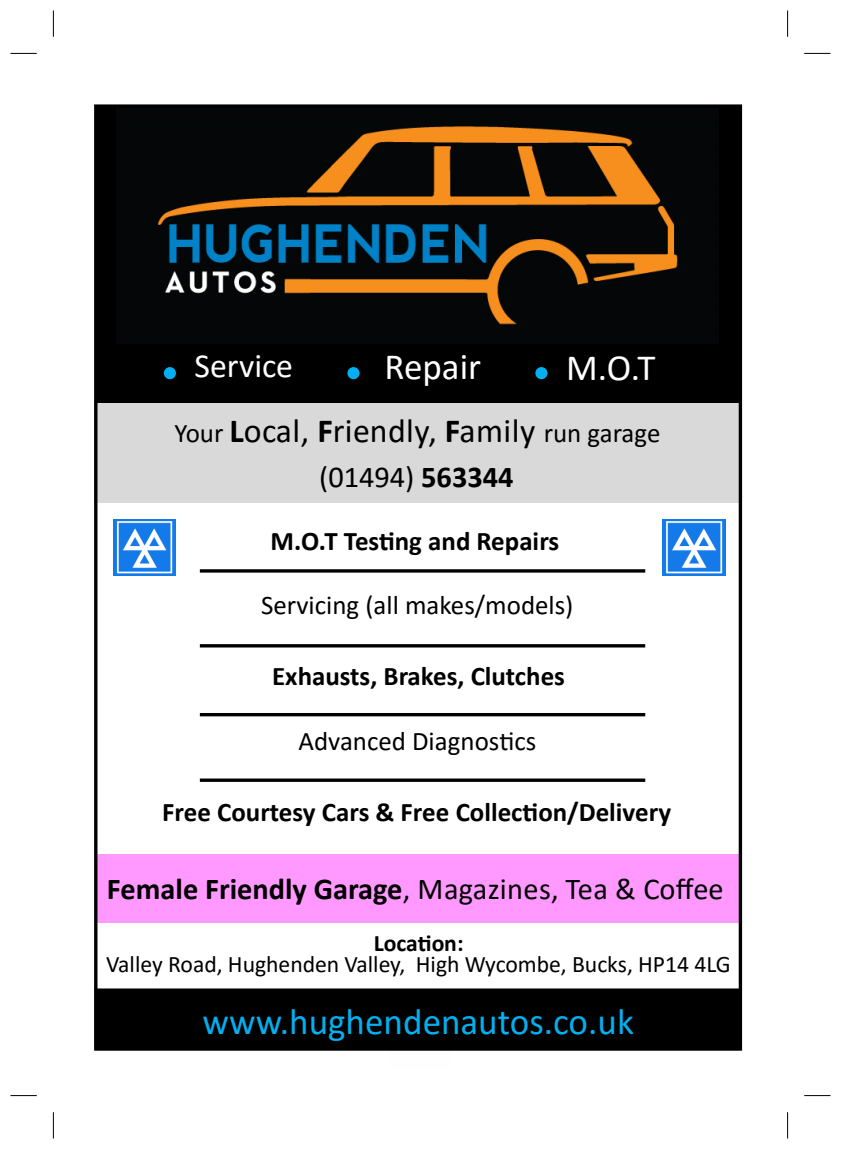
<style>
.page{position:relative;width:841px;height:1149px;background:#fff}
.page>*{position:absolute;margin:0;border:0;box-sizing:border-box;transform-origin:0 0}
.t1{font:37.1px "Calibri";color:#00b0f0}
.t2{font:37.1px "Calibri";color:#fff}
.t3{font:33.77px "Calibri";letter-spacing:.01em;color:#000}
.t4{font:33.77px "Calibri";color:#fff}
.t5{font:30.45px "Calibri";letter-spacing:.005em;color:#000}
.t6{font:700 26.95px "Calibri";color:#000}
.t7{font:26.95px "Calibri";color:#000}
.t8{font:23.62px "Calibri";color:#000}
.t9{font:700 23.62px "Calibri";letter-spacing:-.005em;color:#000}
.s1{font-size:26.95px}
.s2{font-weight:700}
</style>
<div class="page">
<div style="left:96px;top:105px;width:646px;height:300px;background:#000"></div>
<img style="left:157px;top:126px;width:521px;height:199px">
<div style="left:96px;top:990px;width:644px;height:57px;background:#000"></div>
<div style="left:95px;top:988px;width:646px;height:61px;border:3px solid #000"></div>
<img style="left:113px;top:519px;width:63px;height:56px">
<div style="left:164px;top:367px;width:12px;height:12px;background:#00b0f0;border-radius:50%"></div>
<div style="left:347px;top:367px;width:13px;height:12px;background:#00b0f0;border-radius:50%"></div>
<div style="left:535px;top:367px;width:12px;height:12px;background:#00b0f0;border-radius:50%"></div>
<div style="left:95px;top:404px;width:645px;height:99px;background:#d9d9d9"></div>
<div style="left:98px;top:854px;width:644px;height:69px;background:#f9f"></div>
<img style="left:663px;top:519px;width:63px;height:56px">
<div style="left:94px;top:104px;width:648px;height:946px;border:3px solid #000"></div>
<hr style="left:200px;top:569px;width:445px;height:3px;background:#000">
<hr style="left:200px;top:644px;width:445px;height:3px;background:#000">
<hr style="left:200px;top:713px;width:445px;height:3px;background:#000">
<svg style="left:200px;top:778px;width:445px;height:4px;background:#272727"></svg>
<svg style="left:10px;top:53px;width:27px;height:1px"></svg>
<svg style="left:53px;top:10px;width:1px;height:27px"></svg>
<svg style="left:787px;top:10px;width:1px;height:27px"></svg>
<svg style="left:804px;top:53px;width:26px;height:1px"></svg>
<svg style="left:10px;top:1095px;width:27px;height:1px"></svg>
<svg style="left:53px;top:1112px;width:1px;height:26px"></svg>
<svg style="left:804px;top:1095px;width:26px;height:1px"></svg>
<svg style="left:787px;top:1112px;width:1px;height:26px"></svg>
<p class="t4" style="left:195px;top:351px;width:100px">Service</p>
<h1 class="t2" style="left:385px;top:351px;width:98px">Repair</h1>
<h1 class="t2" style="left:566px;top:352px;width:91px">M.O.T</h1>
<p class="t3" style="left:175px;top:416px;width:487px"><span class="s1">Your</span> <span class="s2">L</span>ocal, <span class="s2">F</span>riendly, <span class="s2">F</span>amily <span class="s1">run garage</span></p>
<p class="t5" style="left:319px;top:464px;width:196px">(01494) <span class="s2">563344</span></p>
<p class="t6" style="left:271px;top:530px;width:290px">M.O.T Testing and Repairs</p>
<p class="t7" style="left:261px;top:594px;width:314px">Servicing (all makes/models)</p>
<p class="t6" style="left:272px;top:665px;width:294px">Exhausts, Brakes, Clutches</p>
<p class="t7" style="left:299px;top:729px;width:239px">Advanced Diagnostics</p>
<p class="t6" style="left:162px;top:800px;width:510px">Free Courtesy Cars &amp; Free Collection/Delivery</p>
<p class="t5" style="left:107px;top:876px;width:618px"><span class="s2">Female Friendly Garage</span>, Magazines, Tea &amp; Coffee</p>
<p class="t9" style="left:374px;top:933px;width:91px">Location:</p>
<p class="t8" style="left:106px;top:954px;width:626px">Valley Road, Hughenden Valley, High Wycombe, Bucks, HP14 4LG</p>
<h1 class="t1" style="left:203px;top:1006px;width:433px">www.hughendenautos.co.uk</h1>
</div>
